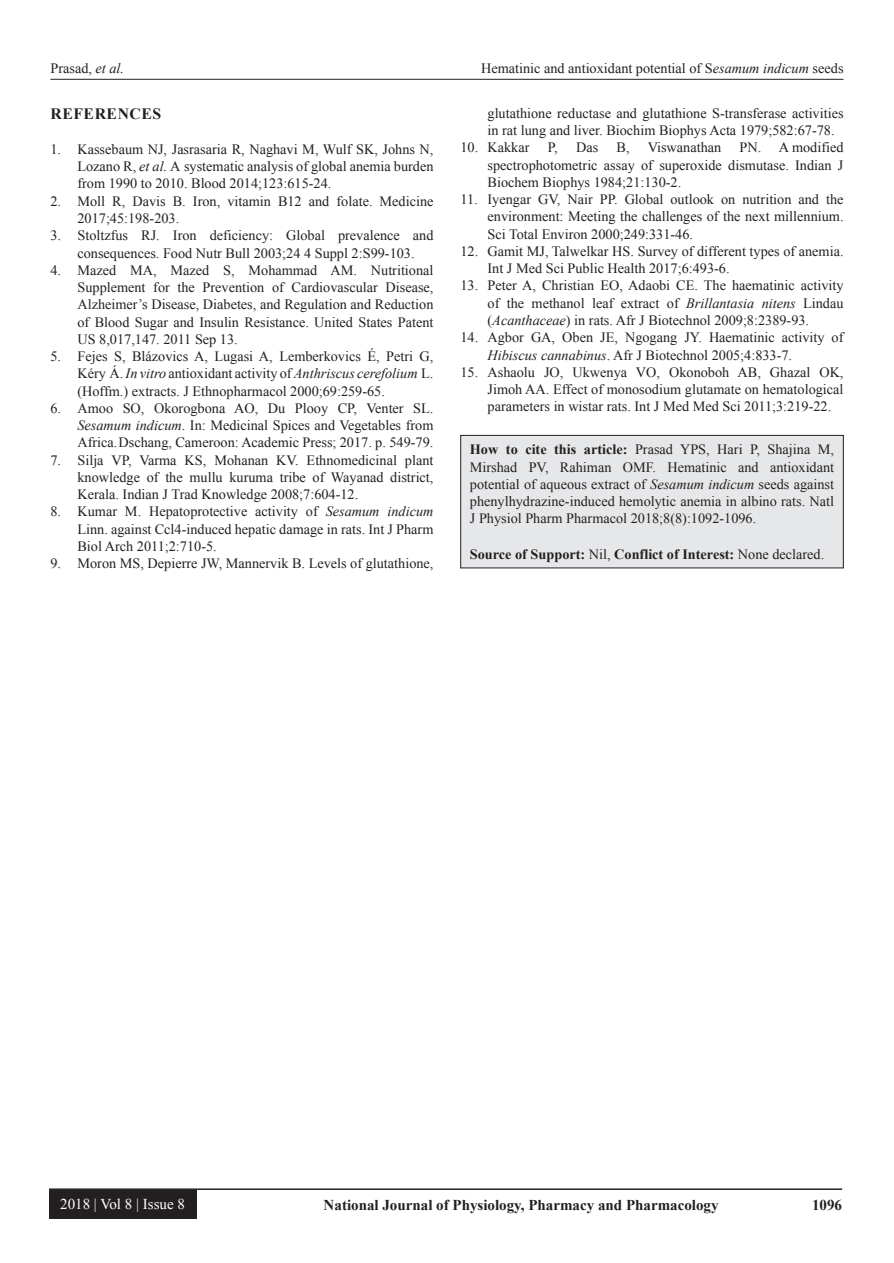
<style>
.page{position:relative;width:894px;height:1263px;background:#fff}
.page>*{position:absolute;margin:0;border:0;box-sizing:border-box;transform-origin:0 0}
.t1{font:700 15.75px "Times New Roman";letter-spacing:.035em;color:#231f20}
.t2{font:700 15px "Times New Roman";color:#231f20}
.t3{font:15px "Times New Roman";color:#fff}
.REF{font:14.25px/17.2px "Times New Roman";color:#231f20;text-align:justify}
.HTC{font:14.25px/17.2px "Times New Roman";color:#231f20;text-align:justify}
.HTC-2{font:700 14.25px "Times New Roman";color:#231f20}
.s1{font-style:italic}
.s2{font-weight:700}
.s3{font-weight:400}
</style>
<div class="page">
<hr style="left:50px;top:79px;width:793px;height:1px;background:#231f20">
<hr style="left:49px;top:1188px;width:792px;height:1px;background:#231f20">
<div style="left:49px;top:1189px;width:147px;height:29px;background:#231f20"></div>
<div style="left:460px;top:435px;width:383px;height:133px;background:#e6e7e9"></div>
<div style="left:460px;top:435px;width:383px;height:133px;border:1px solid #231f20"></div>
<p class="HTC" style="left:50px;top:59px;width:75px">Prasad, <span class="s1">et al.</span></p>
<p class="HTC" style="left:481px;top:59px;width:364px">Hematinic and antioxidant potential of S<span class="s1">esamum indicum</span> seeds</p>
<h1 class="t1" style="left:50px;top:102px;width:112px">REFERENCES</h1>
<p class="REF" style="left:77px;top:140px;width:357px;text-indent:-27px">1. Kassebaum NJ, Jasrasaria R, Naghavi M, Wulf SK, Johns N, Lozano R, <span class="s1">et al.</span> A systematic analysis of global anemia burden from 1990 to 2010. Blood 2014;123:615-24.</p>
<p class="REF" style="left:77px;top:192px;width:357px;text-indent:-27px">2. Moll R, Davis B. Iron, vitamin B12 and folate. Medicine<br>2017;45:198-203.</p>
<p class="REF" style="left:50px;top:226px;width:384px;text-align:center">3. Stoltzfus RJ. Iron deficiency: Global prevalence and consequences. Food Nutr Bull 2003;24 4 Suppl 2:S99-103.</p>
<p class="REF" style="left:77px;top:261px;width:357px;text-indent:-27px">4. Mazed MA, Mazed S, Mohammad AM. Nutritional Supplement for the Prevention of Cardiovascular Disease, Alzheimer’s Disease, Diabetes, and Regulation and Reduction of Blood Sugar and Insulin Resistance. United States Patent US 8,017,147. 2011 Sep 13.</p>
<p class="REF" style="left:77px;top:347px;width:357px;text-indent:-27px">5. Fejes S, Blázovics A, Lugasi A, Lemberkovics É, Petri G, Kéry Á. <span class="s1">In vitro</span> antioxidant activity of <span class="s1">Anthriscus cerefolium</span> L. (Hoffm.) extracts. J Ethnopharmacol 2000;69:259-65.</p>
<p class="REF" style="left:77px;top:399px;width:357px;text-indent:-27px">6. Amoo SO, Okorogbona AO, Du Plooy CP, Venter SL.<br><span class="s1">Sesamum indicum</span>. In: Medicinal Spices and Vegetables from Africa. Dschang, Cameroon: Academic Press; 2017. p. 549-79.</p>
<p class="REF" style="left:77px;top:451px;width:357px;text-indent:-27px">7. Silja VP, Varma KS, Mohanan KV. Ethnomedicinal plant knowledge of the mullu kuruma tribe of Wayanad district, Kerala. Indian J Trad Knowledge 2008;7:604-12.</p>
<p class="REF" style="left:77px;top:502px;width:357px;text-indent:-27px">8. Kumar M. Hepatoprotective activity of <span class="s1">Sesamum indicum </span>Linn. against Ccl4-induced hepatic damage in rats. Int J Pharm Biol Arch 2011;2:710-5.</p>
<p class="REF" style="left:50px;top:554px;width:384px">9. Moron MS, Depierre JW, Mannervik B. Levels of glutathione,</p>
<p class="REF" style="left:487px;top:104px;width:357px">glutathione reductase and glutathione S-transferase activities in rat lung and liver. Biochim Biophys Acta 1979;582:67-78.</p>
<p class="REF" style="left:460px;top:139px;width:70px">10. Kakkar</p>
<p class="REF" style="left:547px;top:139px;width:11px">P,</p>
<p class="REF" style="left:576px;top:139px;width:24px">Das</p>
<p class="REF" style="left:616px;top:139px;width:15px">B,</p>
<p class="REF" style="left:647px;top:139px;width:75px">Viswanathan</p>
<p class="REF" style="left:487px;top:139px;width:357px;text-indent:252px">PN. A modified spectrophotometric assay of superoxide dismutase. Indian J Biochem Biophys 1984;21:130-2.</p>
<p class="REF" style="left:487px;top:190px;width:357px;text-indent:-27px">11. Iyengar GV, Nair PP. Global outlook on nutrition and the environment: Meeting the challenges of the next millennium.<br>Sci Total Environ 2000;249:331-46.</p>
<p class="REF" style="left:487px;top:242px;width:357px;text-indent:-27px">12. Gamit MJ, Talwelkar HS. Survey of different types of anemia.<br>Int J Med Sci Public Health 2017;6:493-6.</p>
<p class="REF" style="left:487px;top:277px;width:357px;text-indent:-27px">13. Peter A, Christian EO, Adaobi CE. The haematinic activity of the methanol leaf extract of <span class="s1">Brillantasia nitens</span> Lindau (<span class="s1">Acanthaceae</span>) in rats. Afr J Biotechnol 2009;8:2389-93.</p>
<p class="REF" style="left:487px;top:328px;width:357px;text-indent:-27px">14. Agbor GA, Oben JE, Ngogang JY. Haematinic activity of<br><span class="s1">Hibiscus cannabinus</span>. Afr J Biotechnol 2005;4:833-7.</p>
<p class="REF" style="left:487px;top:363px;width:357px;text-indent:-27px">15. Ashaolu JO, Ukwenya VO, Okonoboh AB, Ghazal OK, Jimoh AA. Effect of monosodium glutamate on hematological parameters in wistar rats. Int J Med Med Sci 2011;3:219-22.</p>
<p class="HTC" style="left:469px;top:440px;width:365px"><span class="s2">How to cite this article:</span> Prasad YPS, Hari P, Shajina M, Mirshad PV, Rahiman OMF. Hematinic and antioxidant potential of aqueous extract of <span class="s1">Sesamum indicum</span> seeds against phenylhydrazine-induced hemolytic anemia in albino rats. Natl J Physiol Pharm Pharmacol 2018;8(8):1092-1096.</p>
<p class="HTC-2" style="left:469px;top:543px;width:356px">Source of Support: <span class="s3">Nil,</span> Conflict of Interest: <span class="s3">None declared.</span></p>
<p class="t3" style="left:60px;top:1193px;width:126px">2018 | Vol 8 | Issue 8</p>
<p class="t2" style="left:323px;top:1194px;width:396px">National Journal of Physiology, Pharmacy and Pharmacology</p>
<p class="t2" style="left:811px;top:1194px;width:31px">1096</p>
</div>
